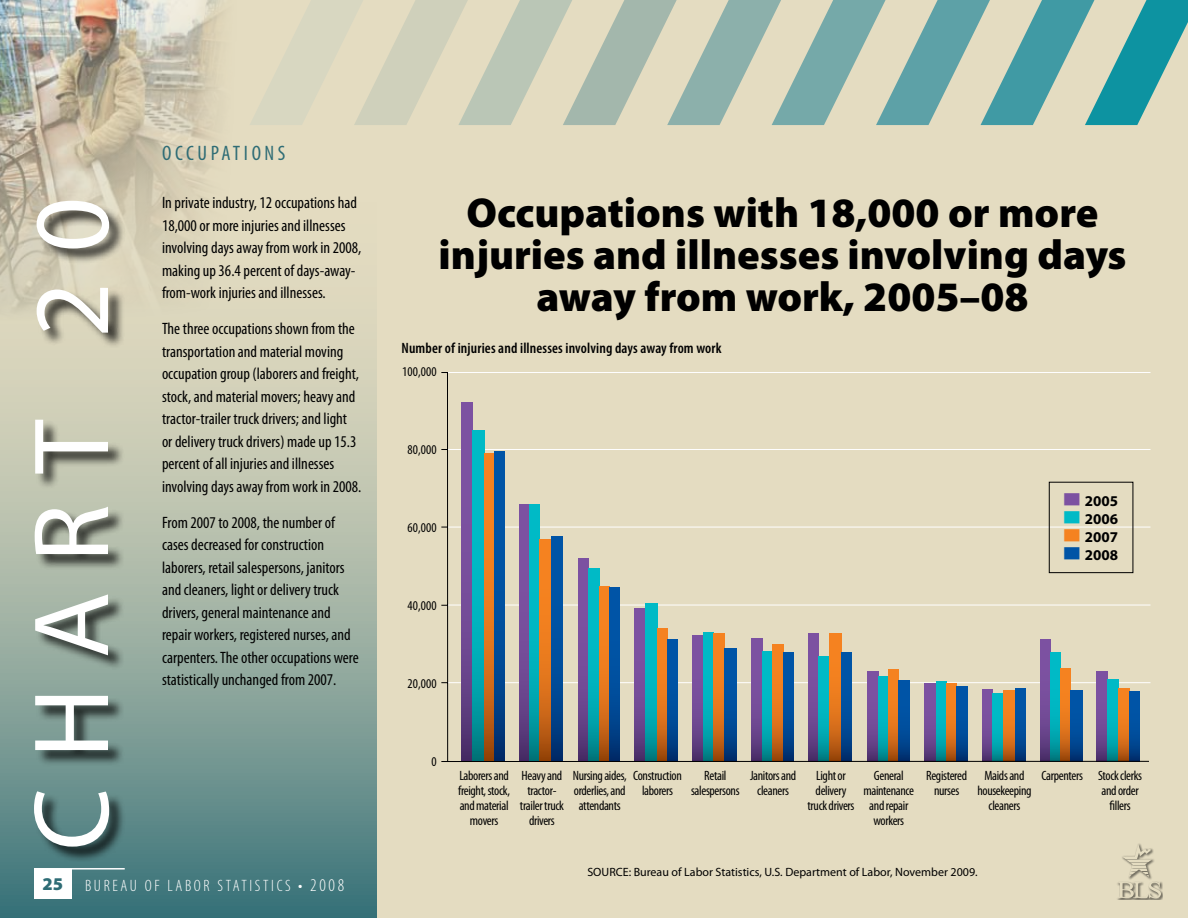
<style>
.page{position:relative;width:1188px;height:918px;background:#e4dcc1}
.page>*{position:absolute;margin:0;border:0;box-sizing:border-box;transform-origin:0 0}
.t1{font:108px "Myriad Pro";letter-spacing:.275em;color:#fff}
.t2{font:900 42px/42px "Myriad Pro";color:#000;text-align:center}
.t3{font:condensed 21px "Myriad Pro";color:#2e6c75}
.t4{font:condensed 16.5px/22.5px "Myriad Pro";color:#000}
.t5{font:300 condensed 16.5px "Myriad Pro";letter-spacing:.16em;color:#fff}
.t6{font:600 condensed 15px "Myriad Pro";letter-spacing:.01em;color:#000}
.t7{font:700 15px "Myriad Pro";color:#000}
.t8{font:condensed 13.5px/15px "Myriad Pro";letter-spacing:-.025em;color:#000;text-align:center}
.t9{font:12px "Myriad Pro";color:#000}
.s1{font-weight:900;font-stretch:normal;font-size:18px;color:#2e6c75}
.s2{font-size:18px}
.s3{color:#7c51a1}
.s4{color:#00bac6}
.s5{color:#f58220}
.s6{color:#0054a6}
</style>
<div class="page">
<svg style="left:0;top:346px;width:377px;height:572px;background:#94aa9f"></svg>
<svg style="left:250px;top:0;width:938px;height:125px"></svg>
<hr style="left:72px;top:868px;width:53px;height:2px;background:#fff">
<div style="left:34px;top:868px;width:38px;height:30px;background:#fff"></div>
<div style="left:1115px;top:841px;width:48px;height:59px;background:#000;opacity:.5"></div>
<svg style="left:1117px;top:844px;width:44px;height:54px"></svg>
<hr style="left:448px;top:372px;width:702px;height:1px;background:#fff">
<hr style="left:448px;top:449px;width:702px;height:1px;background:#fff">
<hr style="left:448px;top:527px;width:702px;height:1px;background:#fff">
<hr style="left:448px;top:605px;width:702px;height:1px;background:#fff">
<hr style="left:448px;top:682px;width:702px;height:1px;background:#fff">
<div style="left:1049px;top:482px;width:84px;height:91px;border:1px solid #000"></div>
<svg style="left:1040px;top:640px;width:10px;height:121px"></svg>
<svg style="left:1050px;top:652px;width:11px;height:109px"></svg>
<svg style="left:1061px;top:669px;width:10px;height:92px"></svg>
<svg style="left:1071px;top:690px;width:11px;height:71px"></svg>
<svg style="left:635px;top:608px;width:11px;height:153px;background:#665296"></svg>
<svg style="left:646px;top:604px;width:11px;height:157px;background:#00acb7"></svg>
<svg style="left:657px;top:629px;width:11px;height:132px"></svg>
<svg style="left:668px;top:640px;width:10px;height:121px"></svg>
<svg style="left:751px;top:638px;width:11px;height:123px"></svg>
<svg style="left:762px;top:651px;width:11px;height:110px"></svg>
<svg style="left:773px;top:644px;width:10px;height:117px"></svg>
<svg style="left:783px;top:652px;width:10px;height:109px"></svg>
<svg style="left:461px;top:403px;width:12px;height:358px;background:#675096"></svg>
<svg style="left:473px;top:430px;width:11px;height:331px;background:#00acb7"></svg>
<svg style="left:484px;top:453px;width:10px;height:308px;background:#de731b"></svg>
<svg style="left:494px;top:452px;width:10px;height:309px;background:#004a97"></svg>
<svg style="left:982px;top:689px;width:10px;height:72px"></svg>
<svg style="left:992px;top:693px;width:12px;height:68px"></svg>
<svg style="left:1004px;top:690px;width:11px;height:71px"></svg>
<svg style="left:1015px;top:689px;width:10px;height:72px"></svg>
<svg style="left:868px;top:671px;width:10px;height:90px"></svg>
<svg style="left:878px;top:677px;width:10px;height:84px"></svg>
<svg style="left:888px;top:670px;width:11px;height:91px"></svg>
<svg style="left:899px;top:680px;width:11px;height:81px"></svg>
<svg style="left:579px;top:559px;width:10px;height:202px;background:#655297"></svg>
<svg style="left:589px;top:568px;width:10px;height:193px;background:#00acb7"></svg>
<svg style="left:599px;top:587px;width:10px;height:174px;background:#de731b"></svg>
<svg style="left:609px;top:588px;width:11px;height:173px;background:#004a97"></svg>
<svg style="left:925px;top:683px;width:11px;height:78px"></svg>
<svg style="left:936px;top:681px;width:11px;height:80px"></svg>
<svg style="left:947px;top:683px;width:10px;height:78px"></svg>
<svg style="left:957px;top:687px;width:10px;height:74px"></svg>
<svg style="left:693px;top:636px;width:10px;height:125px"></svg>
<svg style="left:703px;top:632px;width:10px;height:129px"></svg>
<svg style="left:713px;top:633px;width:12px;height:128px;background:#ce7124"></svg>
<svg style="left:725px;top:649px;width:11px;height:112px"></svg>
<svg style="left:1096px;top:671px;width:11px;height:90px"></svg>
<svg style="left:1107px;top:680px;width:12px;height:81px"></svg>
<svg style="left:1119px;top:689px;width:10px;height:72px"></svg>
<svg style="left:1129px;top:691px;width:10px;height:70px"></svg>
<svg style="left:520px;top:505px;width:10px;height:256px;background:#645397"></svg>
<svg style="left:530px;top:505px;width:10px;height:256px;background:#13a7a9"></svg>
<svg style="left:540px;top:539px;width:11px;height:222px;background:#de731b"></svg>
<svg style="left:551px;top:537px;width:11px;height:224px;background:#004a97"></svg>
<svg style="left:808px;top:634px;width:11px;height:127px"></svg>
<svg style="left:819px;top:657px;width:11px;height:104px"></svg>
<svg style="left:830px;top:633px;width:11px;height:128px"></svg>
<svg style="left:841px;top:652px;width:11px;height:109px"></svg>
<hr style="left:447px;top:373px;width:1px;height:388px;background:#000">
<hr style="left:441px;top:761px;width:708px;height:1px;background:#000">
<img style="left:0;top:0;width:223px;height:319px">
<div style="left:35px;top:201px;width:91px;height:662px;background:#000;opacity:.75"></div>
<p class="t3" style="left:162px;top:140px;width:15px">Occupations</p>
<h1 class="t1" style="left:5px;top:850px;width:655px;rotate:-90deg">CHART 20</h1>
<p class="t4" style="left:162px;top:191px;width:201px">In private industry, 12 occupations had 18,000 or more injuries and illnesses involving days away from work in 2008, making up 36.4 percent of days-away&shy;from-work injuries and illnesses.</p>
<p class="t4" style="left:162px;top:317px;width:201px">The three occupations shown from the transportation and material moving occupation group (laborers and freight, stock, and material movers; heavy and tractor-trailer truck drivers; and light or delivery truck drivers) made up 15.3 percent of all injuries and illnesses involving days away from work in 2008.</p>
<p class="t4" style="left:162px;top:511px;width:198px">From 2007 to 2008, the number of cases decreased for construction laborers, retail salespersons, janitors and cleaners, light or delivery truck drivers, general maintenance and repair workers, registered nurses, and carpenters. The other occupations were statistically unchanged from 2007.</p>
<p class="t5" style="left:42px;top:876px;width:303px"><span class="s1">25</span> BUREAU OF LABOR STATISTICS <span class="s2">• 2008</span></p>
<h2 class="t2" style="left:439px;top:190px;width:689px">Occupations with 18,000 or more injuries and illnesses involving days away from work, 2005–08</h2>
<p class="t6" style="left:401px;top:339px;width:322px">Number of injuries and illnesses involving days away from work</p>
<p class="t8" style="left:402px;top:364px;width:36px">100,000</p>
<p class="t8" style="left:407px;top:442px;width:31px">80,000</p>
<p class="t8" style="left:407px;top:520px;width:31px">60,000</p>
<p class="t8" style="left:407px;top:598px;width:31px">40,000</p>
<p class="t8" style="left:407px;top:676px;width:31px">20,000</p>
<p class="t7" style="left:1062px;top:491px;width:57px"><span class="s3">■</span> 2005</p>
<p class="t7" style="left:1062px;top:509px;width:57px"><span class="s4">■</span> 2006</p>
<p class="t7" style="left:1062px;top:527px;width:57px"><span class="s5">■</span> 2007</p>
<p class="t7" style="left:1062px;top:545px;width:57px"><span class="s6">■</span> 2008</p>
<p class="t8" style="left:432px;top:754px;width:7px">0</p>
<p class="t8" style="left:458px;top:768px;width:53px">Laborers and freight, stock, and material movers</p>
<p class="t8" style="left:520px;top:768px;width:45px">Heavy and tractor&shy;trailer truck drivers</p>
<p class="t8" style="left:573px;top:768px;width:55px">Nursing aides, orderlies, and attendants</p>
<p class="t8" style="left:633px;top:768px;width:50px">Construction laborers</p>
<p class="t8" style="left:691px;top:768px;width:50px">Retail salespersons</p>
<p class="t8" style="left:750px;top:768px;width:48px">Janitors and cleaners</p>
<p class="t8" style="left:808px;top:768px;width:48px">Light or delivery truck drivers</p>
<p class="t8" style="left:863px;top:768px;width:52px">General maintenance and repair workers</p>
<p class="t8" style="left:926px;top:768px;width:42px">Registered nurses</p>
<p class="t8" style="left:977px;top:768px;width:56px">Maids and housekeeping cleaners</p>
<p class="t8" style="left:1042px;top:768px;width:102px">Carpenters Stock clerks</p>
<p class="t8" style="left:1102px;top:783px;width:39px">and order</p>
<p class="t8" style="left:1109px;top:798px;width:23px">fillers</p>
<p class="t9" style="left:587px;top:865px;width:392px">SOURCE: Bureau of Labor Statistics, U.S. Department of Labor, November 2009.</p>
</div>
